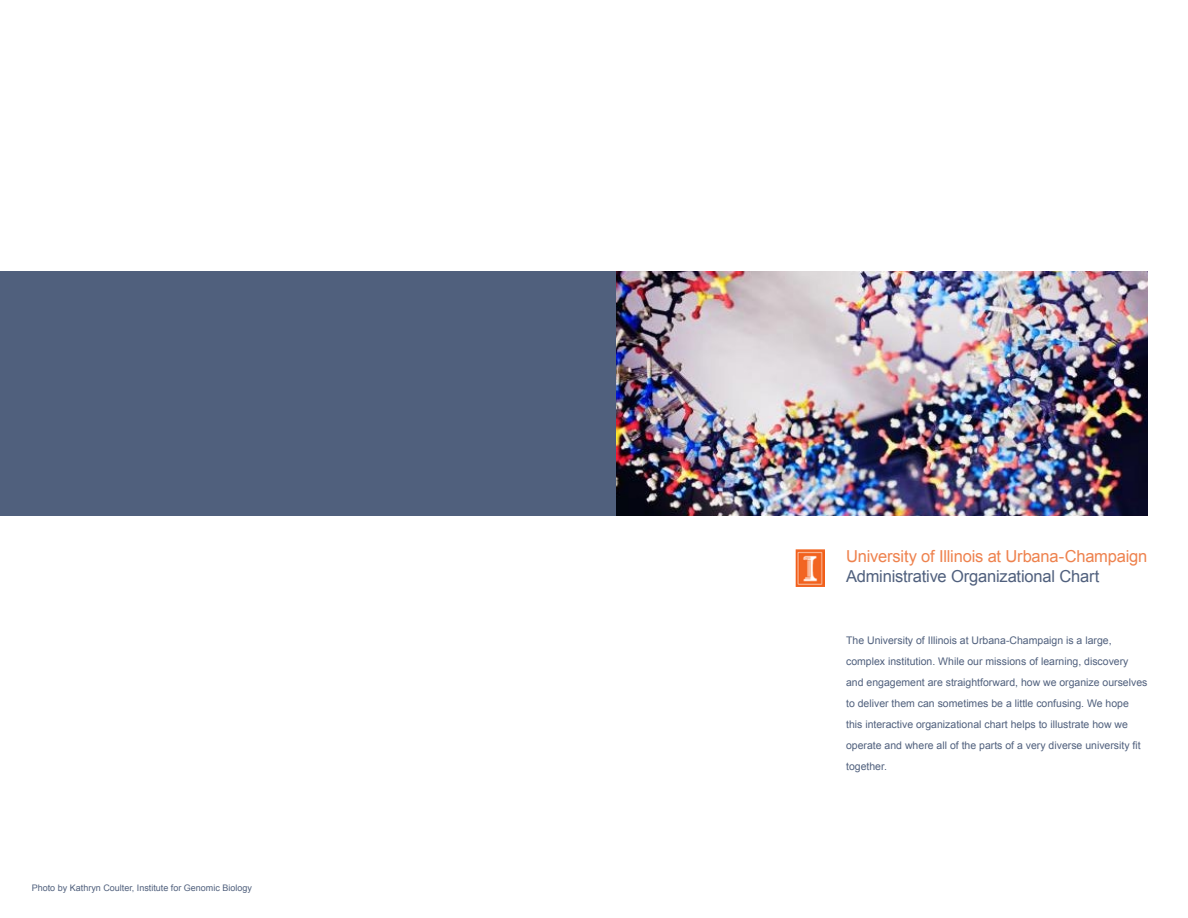
<style>
.page{position:relative;width:1188px;height:918px;background:#fff}
.page>*{position:absolute;margin:0;border:0;box-sizing:border-box;transform-origin:0 0}
.t1{font:16.5px "Arial";letter-spacing:-.015em;color:#ee824e}
.t2{font:16.5px "Arial";letter-spacing:-.015em;color:#50607d}
.t3{font:10.5px/21px "Arial";color:#50607d}
.t4{font:9px "Arial";color:#50607d}
</style>
<div class="page">
<img style="left:616px;top:271px;width:532px;height:245px">
<div style="left:0;top:271px;width:616px;height:245px;background:#50607d"></div>
<img style="left:795px;top:550px;width:29px;height:36px">
<p class="t4" style="left:32px;top:882px;width:222px">Photo by Kathryn Coulter, Institute for Genomic Biology</p>
<h1 class="t1" style="left:846px;top:545px;width:303px">University of Illinois at Urbana-Champaign</h1>
<h1 class="t2" style="left:846px;top:565px;width:255px">Administrative Organizational Chart</h1>
<p class="t3" style="left:846px;top:630px;width:303px">The University of Illinois at Urbana-Champaign is a large, complex institution. While our missions of learning, discovery and engagement are straightforward, how we organize ourselves to deliver them can sometimes be a little confusing. We hope this interactive organizational chart helps to illustrate how we operate and where all of the parts of a very diverse university fit together.</p>
</div>
